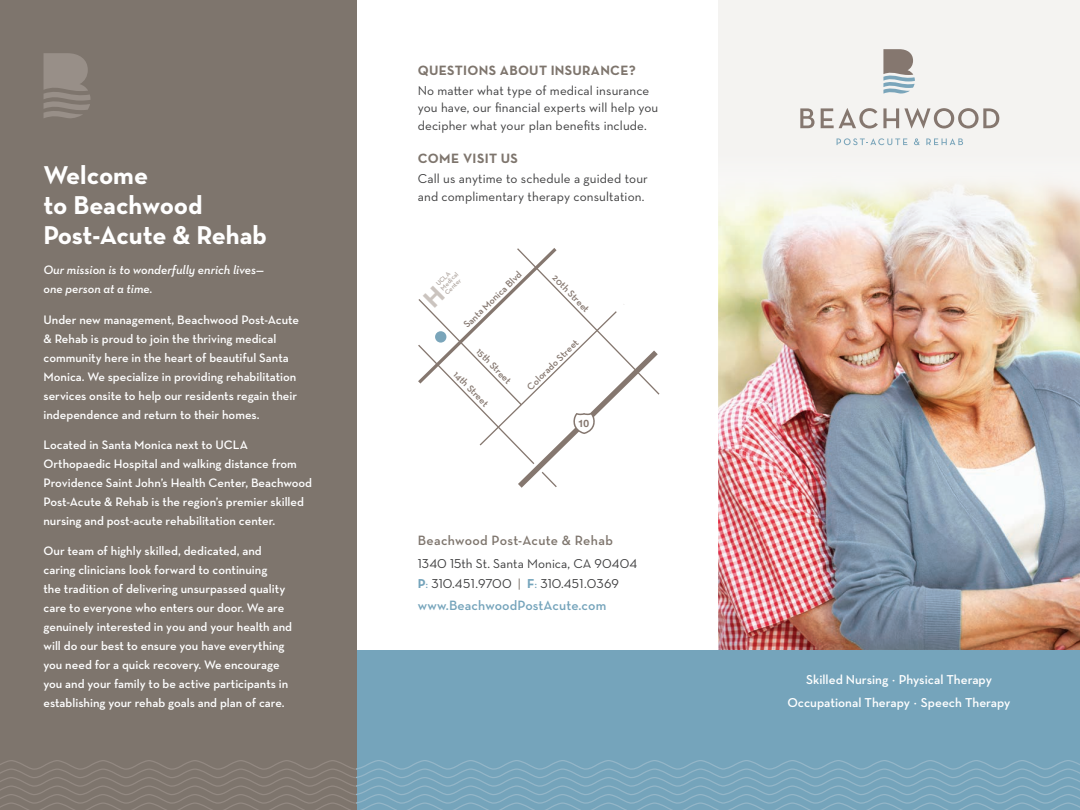
<style>
.page{position:relative;width:1080px;height:810px;background:#fff}
.page>*{position:absolute;margin:0;border:0;box-sizing:border-box;transform-origin:0 0}
.header_intro{font:700 26.25px/30px "Neutraface Text";color:#fff}
.subhead{font:700 13.75px "Neutraface Text";letter-spacing:.02em;color:#7e756d}
.Body{font:600 13.75px "Neutraface Text";letter-spacing:.01em;color:#75a4bb}
.Body-2{font:600 13.75px "Neutraface Text";letter-spacing:.02em;color:#7e756d}
.body{font:13.12px/17.5px "Neutraface Text";letter-spacing:.01em;color:#3e3e3f}
.t1{font:600 13.12px/22.5px "Neutraface Text";color:#fff;text-align:center}
.Body-3{font:13.12px/20px "Neutraface Text";letter-spacing:.005em;color:#3e3e3f}
.header_intro-2{font:600 12.5px/19px "Neutraface Text";color:#fff}
.body_intro{font:600 12.5px/19px "Neutraface Text";color:#fff}
.header_intro-3{font:italic 600 12.5px/19px "Neutraface Text";color:#fff}
.t2{font:700 10.12px "Helvetica Neue";color:#85776f}
.t3{font:600 9.88px "Neutraface Text";color:#85776f}
.t4{font:600 6.62px/6.4px "Neutraface Text";color:#aea49d}
.s1{font-weight:700;color:#75a4bb}
.s2{color:#75a4bb}
.s3{color:#7e756d}
.s4{font-size:8.75px}
</style>
<div class="page">
<img style="left:718px;top:223px;width:362px;height:428px">
<div style="left:356px;top:651px;width:724px;height:159px;background:#75a4bb"></div>
<div style="left:0;top:0;width:356px;height:810px;background:#7e756d"></div>
<svg style="left:44px;top:53px;width:47px;height:65px"></svg>
<div style="left:718px;top:0;width:362px;height:223px;background:#f4f3f1"></div>
<svg style="left:800px;top:108px;width:15px;height:20px"></svg>
<svg style="left:821px;top:108px;width:178px;height:20px"></svg>
<svg style="left:837px;top:138px;width:70px;height:7px"></svg>
<svg style="left:914px;top:138px;width:6px;height:7px"></svg>
<svg style="left:926px;top:138px;width:37px;height:7px"></svg>
<svg style="left:883px;top:49px;width:32px;height:45px"></svg>
<svg style="left:0;top:760px;width:356px;height:50px"></svg>
<svg style="left:356px;top:760px;width:724px;height:50px"></svg>
<svg style="left:418px;top:248px;width:242px;height:240px"></svg>
<p class="header_intro" style="left:44px;top:160px;width:225px">Welcome<br>to Beachwood<br>Post-Acute &amp; Rehab</p>
<p class="header_intro-3" style="left:44px;top:261px;width:222px">Our mission is to wonderfully enrich lives— one person at a time.</p>
<p class="header_intro-2" style="left:44px;top:310px;width:257px">Under new management, Beachwood Post-Acute &amp; Rehab is proud to join the thriving medical community here in the heart of beautiful Santa Monica. We specialize in providing rehabilitation services onsite to help our residents regain their independence and return to their homes.</p>
<p class="header_intro-2" style="left:44px;top:435px;width:270px">Located in Santa Monica next to UCLA Orthopaedic Hospital and walking distance from Providence Saint John’s Health Center, Beachwood Post-Acute &amp; Rehab is the region’s premier skilled nursing and post-acute rehabilitation center.</p>
<p class="body_intro" style="left:44px;top:541px;width:250px">Our team of highly skilled, dedicated, and caring clinicians look forward to continuing<br>the tradition of delivering unsurpassed quality care to everyone who enters our door. We are genuinely interested in you and your health and will do our best to ensure you have everything you need for a quick recovery. We encourage you and your family to be active participants in establishing your rehab goals and plan of care.</p>
<p class="subhead" style="left:418px;top:62px;width:220px">QUESTIONS ABOUT INSURANCE?</p>
<p class="body" style="left:418px;top:82px;width:242px">No matter what type of medical insurance you have, our financial experts will help you decipher what your plan benefits include.</p>
<p class="subhead" style="left:418px;top:150px;width:102px">COME VISIT US</p>
<p class="body" style="left:418px;top:170px;width:232px">Call us anytime to schedule a guided tour and complimentary therapy consultation.</p>
<p class="t3" style="left:461px;top:322px;width:78px;rotate:-44deg">Santa Monica Blvd</p>
<p class="t3" style="left:559px;top:272px;width:49px;rotate:46deg">20th Street</p>
<p class="t3" style="left:483px;top:345px;width:47px;rotate:46deg">15th Street</p>
<p class="t4" style="left:435px;top:282px;width:24px;rotate:-45deg">UCLA<br>Medical<br>Center</p>
<p class="t3" style="left:524px;top:384px;width:69px;rotate:-44deg">Colorado Street</p>
<p class="t3" style="left:460px;top:368px;width:47px;rotate:46deg">14th Street</p>
<p class="t2" style="left:578px;top:415px;width:12px">10</p>
<p class="Body-2" style="left:418px;top:532px;width:197px">Beachwood Post-Acute &amp; Rehab</p>
<p class="Body-3" style="left:418px;top:553px;width:221px">1340 15th St. Santa Monica, CA 90404<br><span class="s1">P</span><span class="s2">:</span> 310.451.9700 <span class="s3">|</span> <span class="s1">F</span><span class="s2">:</span> 310.451.0369</p>
<p class="Body" style="left:418px;top:597px;width:190px">www.BeachwoodPostAcute.com</p>
<p class="t1" style="left:788px;top:668px;width:224px">Skilled Nursing <span class="s4">•</span> Physical Therapy<br>Occupational Therapy <span class="s4">•</span> Speech Therapy</p>
</div>
